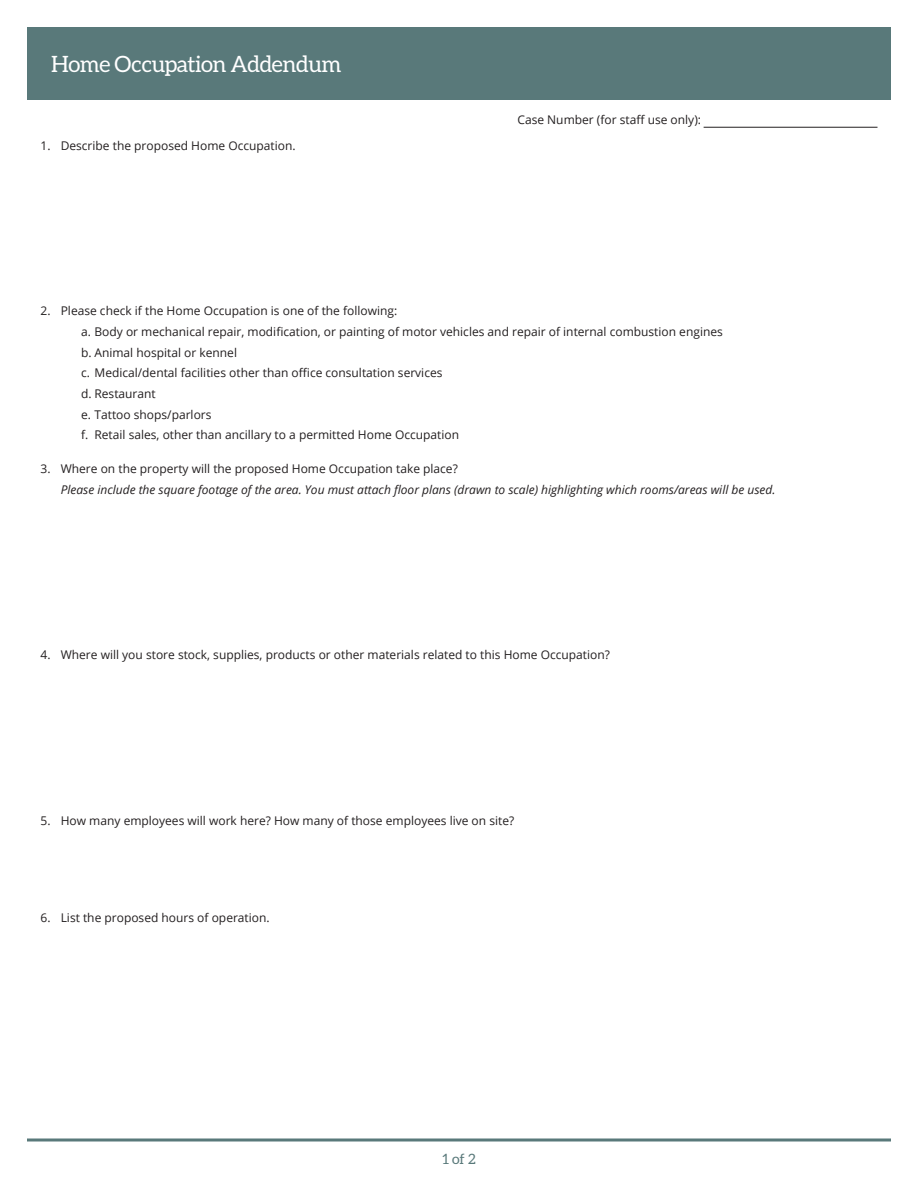
<style>
.page{position:relative;width:918px;height:1188px;background:#fff}
.page>*{position:absolute;margin:0;border:0;box-sizing:border-box;transform-origin:0 0}
.t1{font:22.5px "Aleo";letter-spacing:-.02em;color:#fff}
.t2{font:14.25px "Aleo";color:#59797a}
.t3{font:12px/20.7px "Open Sans";color:#231f20}
.t4{font:italic 12px "Open Sans";color:#231f20}
</style>
<div class="page">
<div style="left:27px;top:27px;width:864px;height:72px;background:#59797a"></div>
<svg style="left:27px;top:1138px;width:864px;height:4px;background:#829a9b"></svg>
<hr style="left:704px;top:127px;width:173px;height:1px;background:#231f20">
<h1 class="t1" style="left:51px;top:51px;width:292px">Home Occupation Addendum</h1>
<p class="t3" style="left:40px;top:135px;width:257px">1. Describe the proposed Home Occupation.</p>
<p class="t3" style="left:517px;top:109px;width:185px">Case Number (for staff use only):</p>
<p class="t3" style="left:81px;top:300px;width:643px;text-indent:-40px">2. Please check if the Home Occupation is one of the following:<br>a. Body or mechanical repair, modification, or painting of motor vehicles and repair of internal combustion engines b. Animal hospital or kennel<br>c. Medical/dental facilities other than office consultation services<br>d. Restaurant<br>e. Tattoo shops/parlors<br>f. Retail sales, other than ancillary to a permitted Home Occupation</p>
<p class="t3" style="left:40px;top:458px;width:419px">3. Where on the property will the proposed Home Occupation take place?</p>
<p class="t4" style="left:61px;top:481px;width:716px">Please include the square footage of the area. You must attach floor plans (drawn to scale) highlighting which rooms/areas will be used.</p>
<p class="t3" style="left:40px;top:644px;width:571px">4. Where will you store stock, supplies, products or other materials related to this Home Occupation?</p>
<p class="t3" style="left:40px;top:810px;width:475px">5. How many employees will work here? How many of those employees live on site?</p>
<p class="t3" style="left:40px;top:907px;width:231px">6. List the proposed hours of operation.</p>
<p class="t2" style="left:442px;top:1151px;width:35px">1 of 2</p>
</div>
